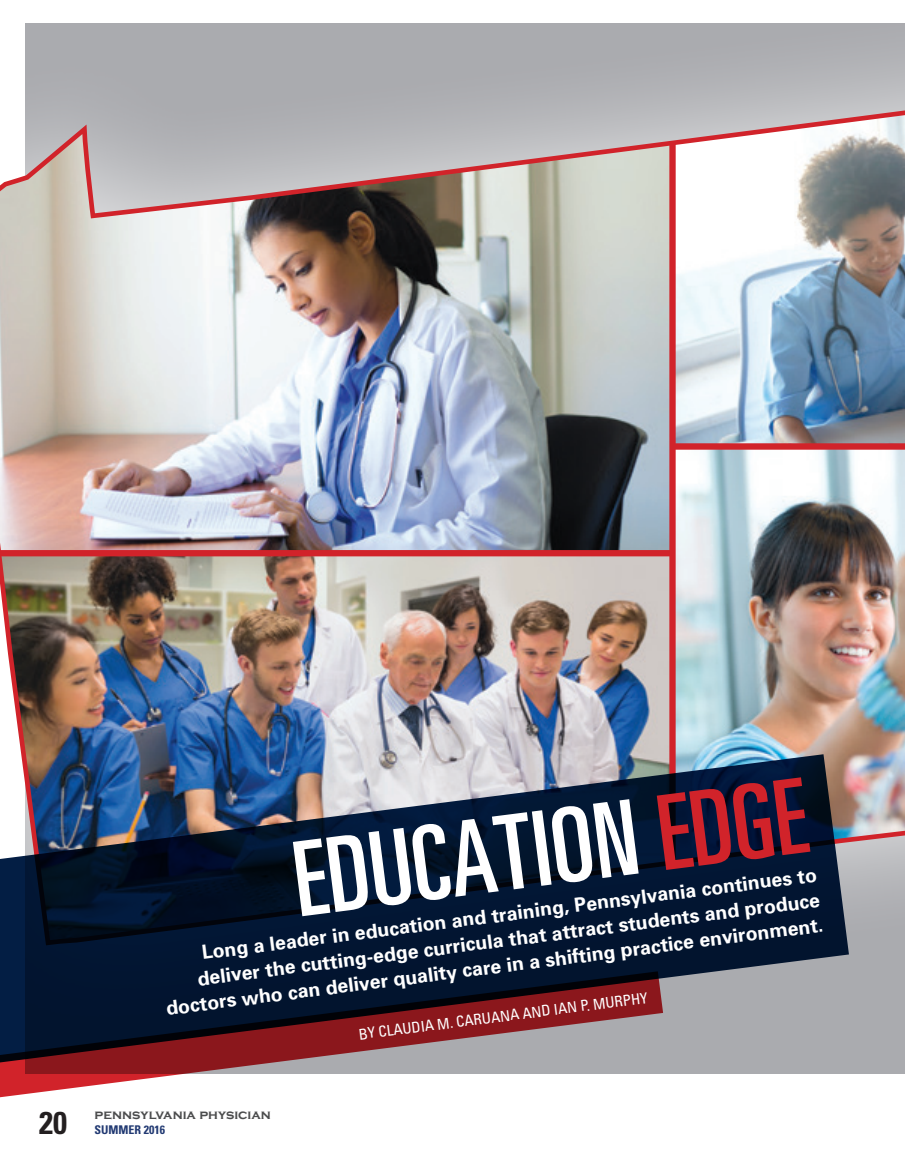
<style>
.page{position:relative;width:905px;height:1175px;background:#fff}
.page>*{position:absolute;margin:0;border:0;box-sizing:border-box;transform-origin:0 0}
.t1{font:ultra-condensed 103.65px "Univers";color:#fff}
.t2{font:700 condensed 31.5px "Univers";color:#231f20}
.t3{font:700 19.5px/25.5px "Univers";color:#fff;text-align:right}
.COLUMN___Byline{font:condensed 15px "Univers";color:#fff}
.t4{font:700 13.5px "Copperplate Gothic";color:#4b4c4d}
.t5{font:700 condensed 12px "Univers";color:#213972}
.s1{color:#d1232a}
</style>
<div class="page">
<div style="left:25px;top:23px;width:879px;height:1043px;background:#aaabaf"></div>
<img style="left:0;top:70px;width:904px;height:878px">
<svg style="left:0;top:1070px;width:663px;height:28px"></svg>
<svg style="left:0;top:754px;width:848px;height:316px;background:#353a50"></svg>
<p class="t1" style="left:287px;top:821px;width:518px;rotate:-7deg">EDUCATION <span class="s1">EDGE</span></p>
<p class="t3" style="left:158px;top:943px;width:663px;rotate:-7deg">Long a leader in education and training, Pennsylvania continues to deliver the cutting-edge curricula that attract students and produce doctors who can deliver quality care in a shifting practice environment.</p>
<p class="COLUMN___Byline" style="left:357px;top:1024px;width:293px;rotate:-7deg">BY CLAUDIA M. CARUANA AND IAN P. MURPHY</p>
<h2 class="t2" style="left:39px;top:1103px;width:29px">20</h2>
<p class="t4" style="left:94px;top:1107px;width:178px">pennsylvania physician</p>
<p class="t5" style="left:94px;top:1122px;width:72px">SUMMER 2016</p>
</div>
